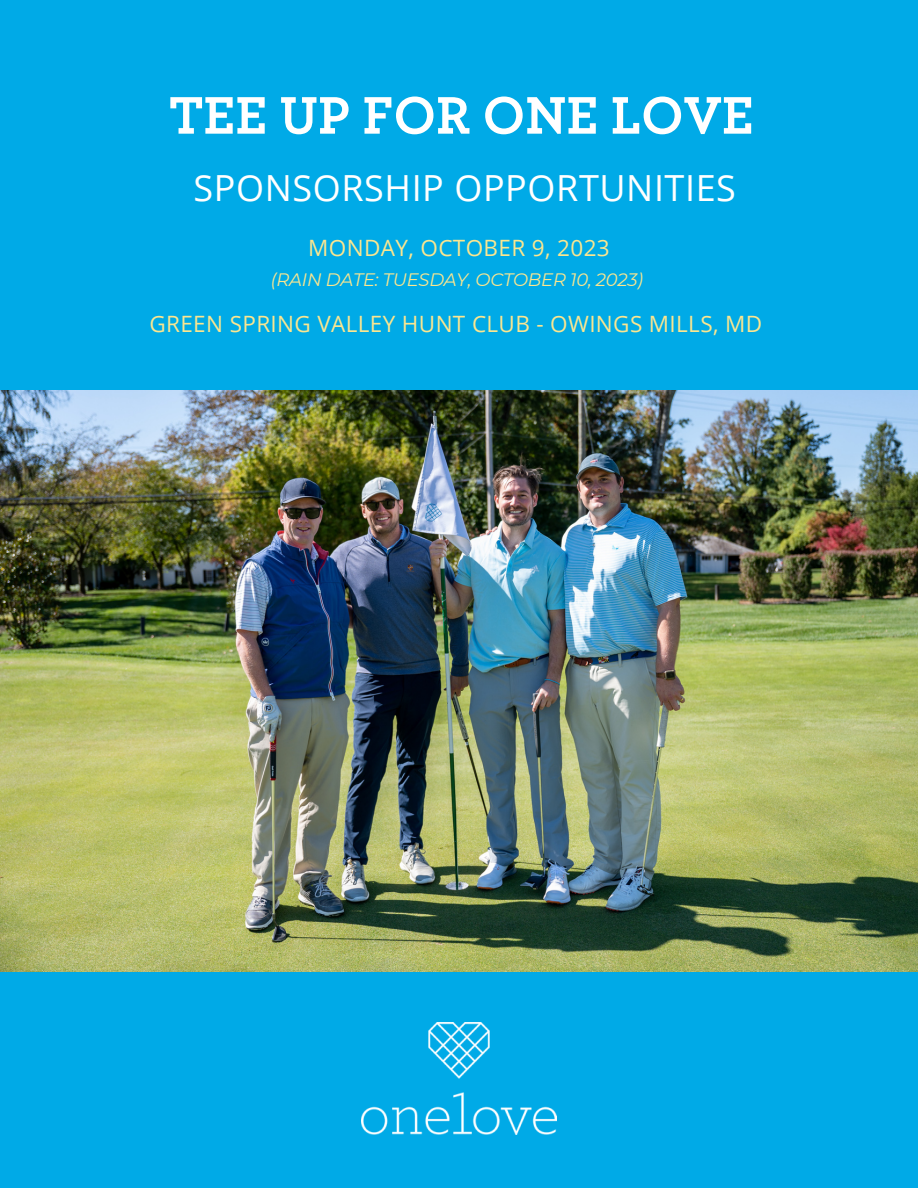
<style>
.page{position:relative;width:918px;height:1188px;background:#fff}
.page>*{position:absolute;margin:0;border:0;box-sizing:border-box;transform-origin:0 0}
.t1{font:700 55.5px "Archer";color:#fff}
.t2{font:36px "Open Sans";letter-spacing:.015em;color:#fff}
.t3{font:22.5px "Open Sans";letter-spacing:.015em;color:#fbe690}
.t4{font:italic 18px "Montserrat";letter-spacing:-.015em;color:#fbe690}
</style>
<div class="page">
<div style="left:0;top:741px;width:918px;height:447px;background:#00aae7"></div>
<img style="left:361px;top:1023px;width:196px;height:111px">
<div style="left:0;top:0;width:918px;height:390px;background:#00aae7"></div>
<img style="left:0;top:390px;width:918px;height:582px">
<p class="t1" style="left:169px;top:80px;width:586px">TEE UP FOR ONE LOVE</p>
<p class="t2" style="left:194px;top:163px;width:544px">SPONSORSHIP OPPORTUNITIES</p>
<p class="t3" style="left:308px;top:232px;width:303px">MONDAY, OCTOBER 9, 2023</p>
<p class="t4" style="left:271px;top:268px;width:374px">(RAIN DATE: TUESDAY, OCTOBER 10, 2023)</p>
<p class="t3" style="left:149px;top:308px;width:614px">GREEN SPRING VALLEY HUNT CLUB - OWINGS MILLS, MD</p>
</div>
